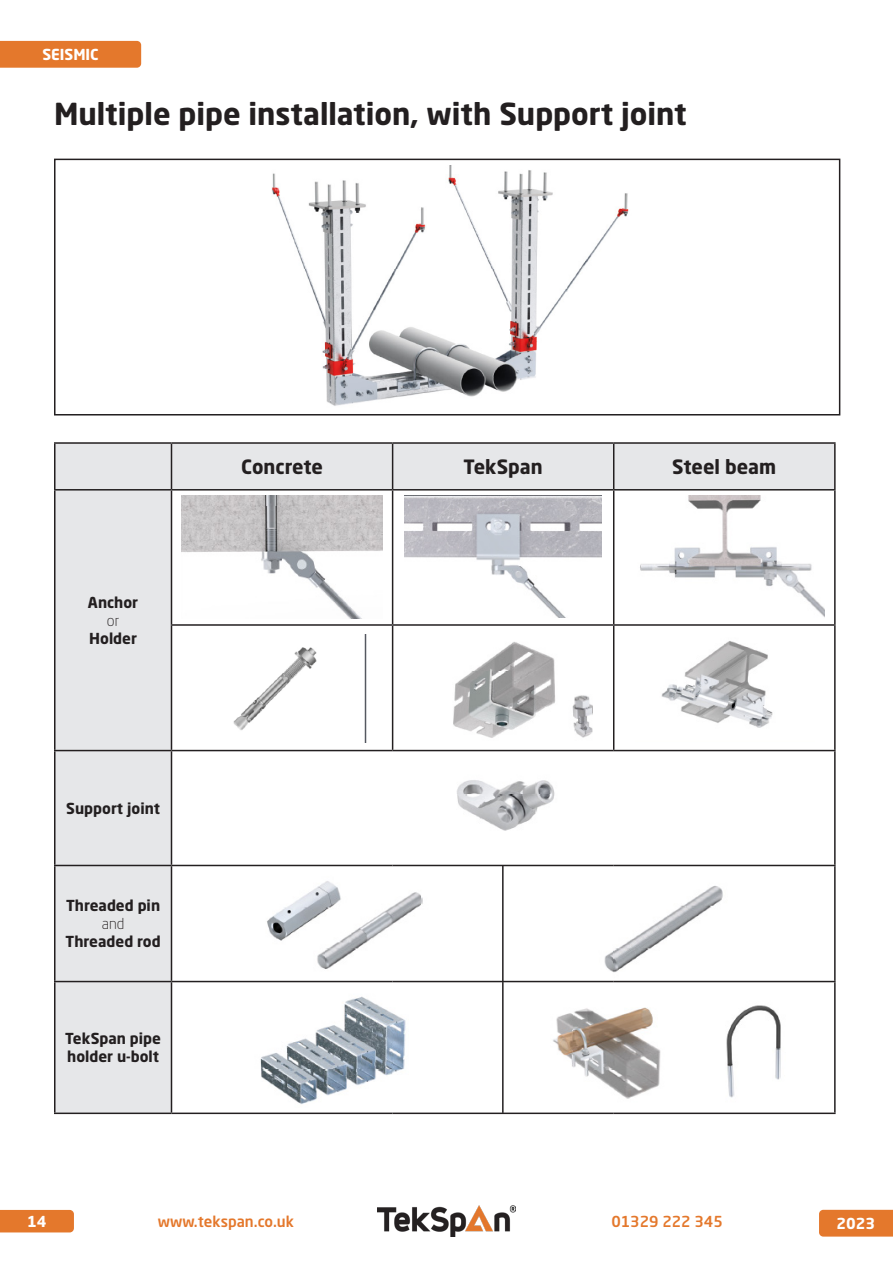
<style>
.page{position:relative;width:893px;height:1263px;background:#fff}
.page>*{position:absolute;margin:0;border:0;box-sizing:border-box;transform-origin:0 0}
.t1{font:700 30px "Neo Sans W1 G";color:#231f20}
.t2{font:700 19.5px "Neo Sans W1 G";color:#231f20}
.t3{font:700 15px/18px "Neo Sans W1 G";color:#231f20}
.t4{font:500 15px "Neo Sans W1 G";color:#e4782c}
.t5{font:700 15px "Neo Sans W1 G";color:#fff}
.t6{font:300 15px "Neo Sans W1 G";color:#231f20}
</style>
<div class="page">
<div style="left:0;top:41px;width:141px;height:27px;background:#e4782c"></div>
<div style="left:0;top:1210px;width:74px;height:22px;background:#e4782c"></div>
<img style="left:378px;top:1206px;width:137px;height:30px">
<div style="left:819px;top:1210px;width:74px;height:26px;background:#e4782c"></div>
<img style="left:272px;top:165px;width:357px;height:241px">
<div style="left:54px;top:159px;width:786px;height:256px;border:2px solid #231f20"></div>
<svg style="left:56px;top:444px;width:778px;height:668px;fill:#e6e7e9"></svg>
<hr style="left:54px;top:442px;width:117px;height:2px;background:#231f20">
<hr style="left:54px;top:444px;width:2px;height:45px;background:#231f20">
<hr style="left:171px;top:442px;width:222px;height:2px;background:#231f20">
<hr style="left:171px;top:444px;width:1px;height:45px;background:#231f20">
<hr style="left:393px;top:442px;width:221px;height:2px;background:#231f20">
<hr style="left:392px;top:444px;width:1px;height:45px;background:#231f20">
<hr style="left:614px;top:442px;width:222px;height:2px;background:#231f20">
<hr style="left:613px;top:444px;width:1px;height:45px;background:#231f20">
<hr style="left:834px;top:444px;width:2px;height:45px;background:#231f20">
<hr style="left:54px;top:489px;width:117px;height:1px;background:#231f20">
<hr style="left:54px;top:490px;width:2px;height:135px;background:#231f20">
<hr style="left:171px;top:489px;width:222px;height:1px;background:#231f20">
<hr style="left:171px;top:490px;width:1px;height:134px;background:#231f20">
<hr style="left:393px;top:489px;width:221px;height:1px;background:#231f20">
<hr style="left:392px;top:490px;width:1px;height:134px;background:#231f20">
<hr style="left:614px;top:489px;width:222px;height:1px;background:#231f20">
<hr style="left:613px;top:490px;width:1px;height:134px;background:#231f20">
<hr style="left:834px;top:490px;width:2px;height:134px;background:#231f20">
<hr style="left:54px;top:625px;width:2px;height:125px;background:#231f20">
<hr style="left:171px;top:624px;width:222px;height:2px;background:#231f20">
<hr style="left:171px;top:626px;width:1px;height:124px;background:#231f20">
<hr style="left:393px;top:624px;width:221px;height:2px;background:#231f20">
<hr style="left:392px;top:626px;width:1px;height:124px;background:#231f20">
<hr style="left:614px;top:624px;width:222px;height:2px;background:#231f20">
<hr style="left:613px;top:626px;width:1px;height:124px;background:#231f20">
<hr style="left:834px;top:626px;width:2px;height:124px;background:#231f20">
<hr style="left:54px;top:750px;width:117px;height:1px;background:#231f20">
<hr style="left:54px;top:751px;width:2px;height:114px;background:#231f20">
<hr style="left:171px;top:750px;width:222px;height:1px;background:#231f20">
<hr style="left:171px;top:751px;width:1px;height:114px;background:#231f20">
<hr style="left:393px;top:750px;width:221px;height:1px;background:#231f20">
<hr style="left:614px;top:750px;width:222px;height:1px;background:#231f20">
<hr style="left:834px;top:751px;width:2px;height:114px;background:#231f20">
<hr style="left:54px;top:865px;width:117px;height:1px;background:#231f20">
<hr style="left:54px;top:866px;width:2px;height:115px;background:#231f20">
<hr style="left:171px;top:865px;width:222px;height:1px;background:#231f20">
<hr style="left:171px;top:866px;width:1px;height:115px;background:#231f20">
<hr style="left:393px;top:865px;width:221px;height:1px;background:#231f20">
<hr style="left:614px;top:865px;width:222px;height:1px;background:#231f20">
<hr style="left:834px;top:866px;width:2px;height:115px;background:#231f20">
<hr style="left:54px;top:981px;width:117px;height:1px;background:#231f20">
<hr style="left:54px;top:982px;width:2px;height:130px;background:#231f20">
<hr style="left:171px;top:981px;width:222px;height:1px;background:#231f20">
<hr style="left:171px;top:982px;width:1px;height:130px;background:#231f20">
<hr style="left:393px;top:981px;width:221px;height:1px;background:#231f20">
<hr style="left:614px;top:981px;width:222px;height:1px;background:#231f20">
<hr style="left:834px;top:982px;width:2px;height:130px;background:#231f20">
<hr style="left:54px;top:1112px;width:117px;height:2px;background:#231f20">
<hr style="left:171px;top:1112px;width:222px;height:2px;background:#231f20">
<hr style="left:393px;top:1112px;width:221px;height:2px;background:#231f20">
<hr style="left:614px;top:1112px;width:222px;height:2px;background:#231f20">
<img style="left:181px;top:496px;width:202px;height:122px">
<img style="left:404px;top:496px;width:198px;height:122px">
<img style="left:624px;top:496px;width:200px;height:123px">
<img style="left:193px;top:634px;width:174px;height:108px">
<img style="left:430px;top:636px;width:162px;height:106px">
<img style="left:636px;top:632px;width:178px;height:110px">
<img style="left:365px;top:756px;width:277px;height:89px">
<img style="left:187px;top:871px;width:632px;height:107px">
<img style="left:187px;top:987px;width:632px;height:120px">
<div style="left:479px;top:868px;width:41px;height:111px;background:#fff"></div>
<hr style="left:502px;top:865px;width:2px;height:117px;background:#231f20">
<div style="left:479px;top:985px;width:41px;height:124px;background:#fff"></div>
<hr style="left:502px;top:982px;width:2px;height:131px;background:#231f20">
<p class="t5" style="left:42px;top:45px;width:58px">SEISMIC</p>
<p class="t1" style="left:54px;top:95px;width:634px">Multiple pipe installation, with Support joint</p>
<p class="t3" style="left:88px;top:593px;width:52px">Anchor</p>
<p class="t6" style="left:107px;top:611px;width:14px">or</p>
<p class="t3" style="left:89px;top:629px;width:49px">Holder</p>
<p class="t3" style="left:66px;top:799px;width:95px">Support joint</p>
<p class="t3" style="left:66px;top:896px;width:96px">Threaded pin</p>
<p class="t6" style="left:102px;top:914px;width:24px">and</p>
<p class="t3" style="left:66px;top:932px;width:97px">Threaded rod</p>
<p class="t3" style="left:65px;top:1029px;width:97px">TekSpan pipe holder u-bolt</p>
<p class="t2" style="left:241px;top:454px;width:83px">Concrete</p>
<p class="t2" style="left:464px;top:454px;width:81px">TekSpan</p>
<p class="t2" style="left:672px;top:454px;width:105px">Steel beam</p>
<p class="t5" style="left:27px;top:1212px;width:21px">14</p>
<p class="t4" style="left:158px;top:1212px;width:138px">www.tekspan.co.uk</p>
<p class="t4" style="left:611px;top:1212px;width:113px">01329 222 345</p>
<p class="t5" style="left:836px;top:1214px;width:40px">2023</p>
</div>
